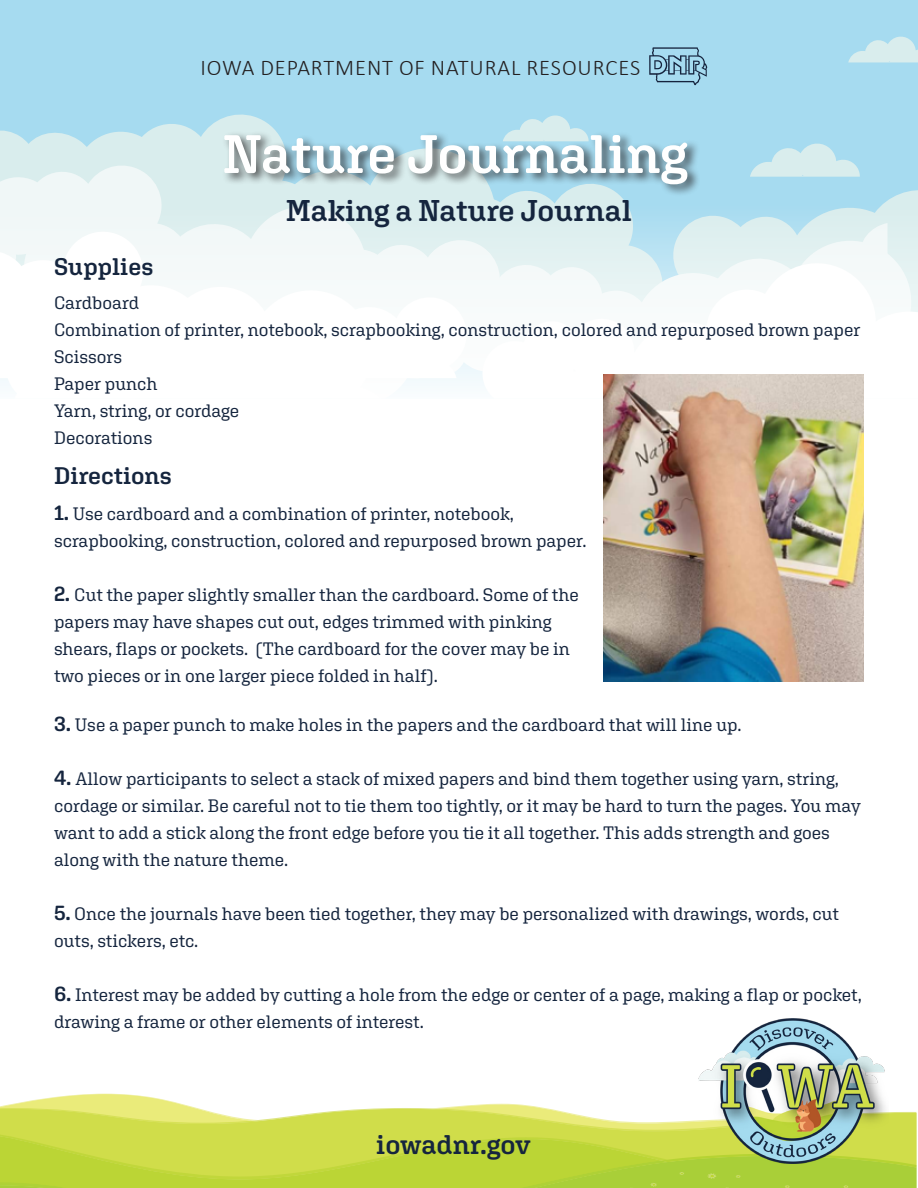
<style>
.page{position:relative;width:918px;height:1188px;background:#fff}
.page>*{position:absolute;margin:0;border:0;box-sizing:border-box;transform-origin:0 0}
.t1{font:600 54px "Aglet Slab";letter-spacing:-.005em;color:#fff}
.t2{font:600 30px "Aglet Slab";color:#15253e}
.t3{font:600 27px "Aglet Slab";letter-spacing:-.005em;color:#15253e}
.t4{font:600 24px "Aglet Slab";color:#15253e}
.t5{font:300 22.5px "Calibri";letter-spacing:.04em;color:#231f20}
.t6{font:18px/27px "Aglet Slab";color:#15253e}
.s1{font-weight:600;font-size:21px}
</style>
<div class="page">
<svg style="left:0;top:1094px;width:916px;height:94px;background:#cfdf61"></svg>
<div style="left:0;top:0;width:918px;height:398px;background:#a6dbf0"></div>
<svg style="left:0;top:114px;width:918px;height:284px"></svg>
<svg style="left:848px;top:36px;width:70px;height:26px"></svg>
<div style="left:222px;top:131px;width:479px;height:65px;background:#231f20;opacity:.75"></div>
<svg style="left:649px;top:47px;width:59px;height:38px"></svg>
<img style="left:699px;top:1018px;width:190px;height:146px">
<img style="left:604px;top:374px;width:260px;height:307px">
<p class="t5" style="left:200px;top:53px;width:441px">IOWA DEPARTMENT OF NATURAL RESOURCES</p>
<p class="t1" style="left:222px;top:121px;width:467px">Nature Journaling</p>
<p class="t4" style="left:54px;top:252px;width:101px">Supplies</p>
<p class="t2" style="left:286px;top:192px;width:348px">Making a Nature Journal</p>
<p class="t6" style="left:54px;top:289px;width:87px">Cardboard</p>
<p class="t6" style="left:54px;top:316px;width:808px">Combination of printer, notebook, scrapbooking, construction, colored and repurposed brown paper</p>
<p class="t6" style="left:54px;top:343px;width:70px">Scissors</p>
<p class="t6" style="left:54px;top:370px;width:105px">Paper punch</p>
<p class="t6" style="left:54px;top:397px;width:187px">Yarn, string, or cordage</p>
<p class="t6" style="left:54px;top:424px;width:100px">Decorations</p>
<p class="t4" style="left:54px;top:461px;width:119px">Directions</p>
<p class="t6" style="left:54px;top:500px;width:534px"><span class="s1">1.</span> Use cardboard and a combination of printer, notebook, scrapbooking, construction, colored and repurposed brown paper.</p>
<p class="t6" style="left:54px;top:581px;width:526px"><span class="s1">2.</span> Cut the paper slightly smaller than the cardboard. Some of the papers may have shapes cut out, edges trimmed with pinking shears, flaps or pockets. (The cardboard for the cover may be in two pieces or in one larger piece folded in half).</p>
<p class="t6" style="left:54px;top:711px;width:689px"><span class="s1">3.</span> Use a paper punch to make holes in the papers and the cardboard that will line up.</p>
<p class="t6" style="left:54px;top:765px;width:808px"><span class="s1">4.</span> Allow participants to select a stack of mixed papers and bind them together using yarn, string, cordage or similar. Be careful not to tie them too tightly, or it may be hard to turn the pages. You may want to add a stick along the front edge before you tie it all together. This adds strength and goes along with the nature theme.</p>
<p class="t6" style="left:54px;top:900px;width:787px"><span class="s1">5.</span> Once the journals have been tied together, they may be personalized with drawings, words, cut outs, stickers, etc.</p>
<p class="t6" style="left:54px;top:981px;width:809px"><span class="s1">6.</span> Interest may be added by cutting a hole from the edge or center of a page, making a flap or pocket, drawing a frame or other elements of interest.</p>
<p class="t3" style="left:376px;top:1128px;width:156px">iowadnr.gov</p>
</div>
